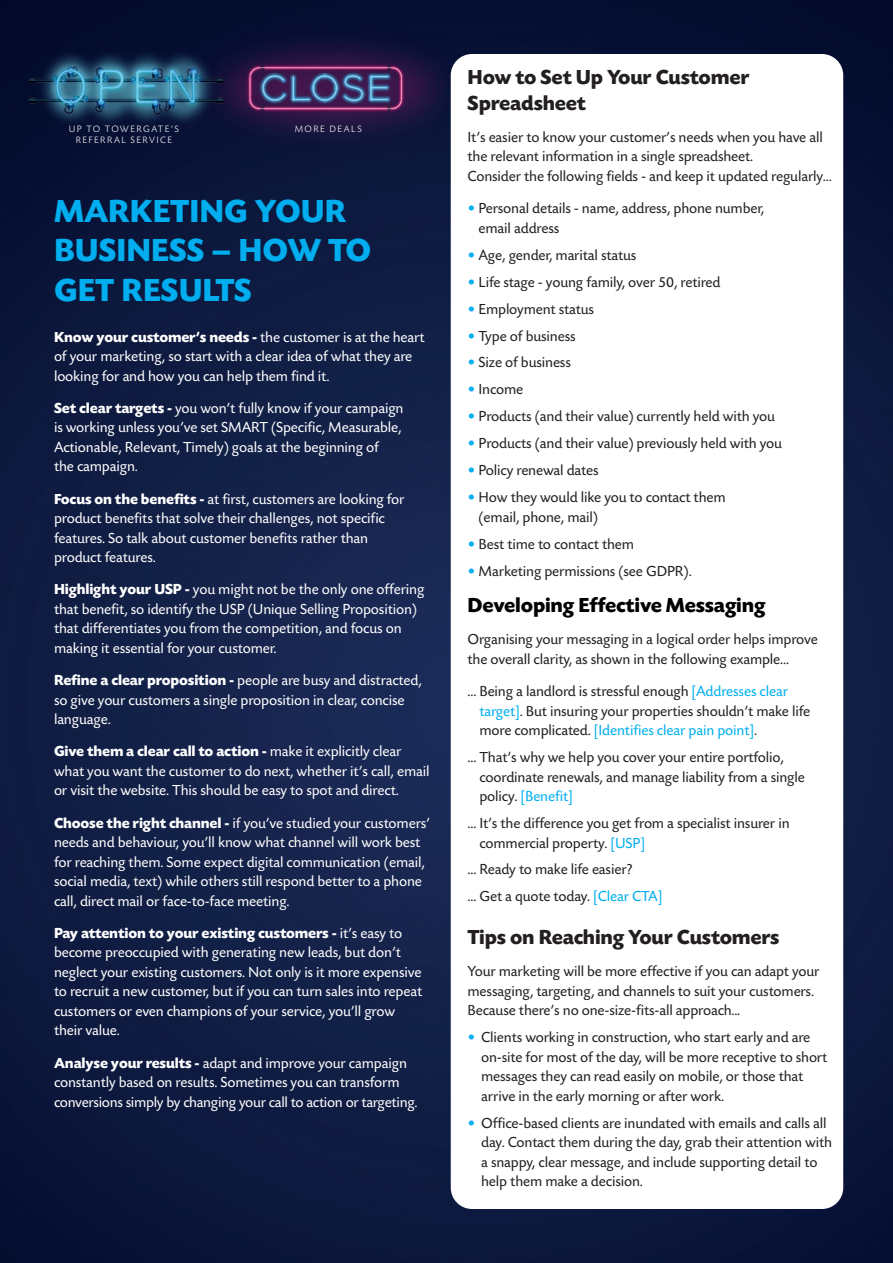
<style>
.page{position:relative;width:893px;height:1263px;background:#fff}
.page>*{position:absolute;margin:0;border:0;box-sizing:border-box;transform-origin:0 0}
.t1{font:700 33px/39.6px "Today SB";color:#00aeef}
.BodyCopy{font:700 21px/25.5px "Today SB";letter-spacing:-.01em;color:#231f20}
.BodyCopy-2{font:700 21px "Today SB";letter-spacing:-.01em;color:#000}
.BodyCopy-3{font:15px/19.5px "Today SB";letter-spacing:-.01em;color:#fff}
.BodyCopy-4{font:15px/19.5px "Today SB";letter-spacing:-.01em;color:#231f20}
.t2{font:300 9.6px "Today SB";letter-spacing:.145em;color:#fff}
.s1{font-weight:700}
.s2{color:#00aeef}
</style>
<div class="page">
<img style="left:0;top:0;width:893px;height:1263px">
<div style="left:451px;top:54px;width:392px;height:1155px;background:#fff;border-radius:21px"></div>
<img style="left:196px;top:0;width:250px;height:154px">
<img style="left:0;top:10px;width:254px;height:156px">
<p class="t2" style="left:69px;top:124px;width:112px">UP TO TOWERGATE’S</p>
<p class="t2" style="left:295px;top:124px;width:69px">MORE DEALS</p>
<p class="t2" style="left:76px;top:135px;width:98px">REFERRAL SERVICE</p>
<p class="t1" style="left:54px;top:192px;width:319px">MARKETING YOUR<br>BUSINESS – HOW TO<br>GET RESULTS</p>
<p class="BodyCopy-3" style="left:54px;top:327px;width:372px"><span class="s1">Know your customer’s needs -</span> the customer is at the heart of your marketing, so start with a clear idea of what they are looking for and how you can help them find it.</p>
<p class="BodyCopy-3" style="left:54px;top:399px;width:351px"><span class="s1">Set clear targets -</span> you won’t fully know if your campaign is working unless you’ve set SMART (Specific, Measurable, Actionable, Relevant, Timely) goals at the beginning of<br>the campaign.</p>
<p class="BodyCopy-3" style="left:54px;top:489px;width:352px"><span class="s1">Focus on the benefits -</span> at first, customers are looking for product benefits that solve their challenges, not specific features. So talk about customer benefits rather than product features.</p>
<p class="BodyCopy-3" style="left:54px;top:580px;width:372px"><span class="s1">Highlight your USP -</span> you might not be the only one offering that benefit, so identify the USP (Unique Selling Proposition) that differentiates you from the competition, and focus on making it essential for your customer.</p>
<p class="BodyCopy-3" style="left:54px;top:671px;width:369px"><span class="s1">Refine a clear proposition -</span> people are busy and distracted, so give your customers a single proposition in clear, concise language.</p>
<p class="BodyCopy-3" style="left:54px;top:742px;width:377px"><span class="s1">Give them a clear call to action -</span> make it explicitly clear what you want the customer to do next, whether it’s call, email or visit the website. This should be easy to spot and direct.</p>
<p class="BodyCopy-3" style="left:54px;top:813px;width:377px"><span class="s1">Choose the right channel -</span> if you’ve studied your customers’ needs and behaviour, you’ll know what channel will work best for reaching them. Some expect digital communication (email, social media, text) while others still respond better to a phone call, direct mail or face-to-face meeting.</p>
<p class="BodyCopy-3" style="left:54px;top:924px;width:370px"><span class="s1">Pay attention to your existing customers -</span> it’s easy to become preoccupied with generating new leads, but don’t neglect your existing customers. Not only is it more expensive to recruit a new customer, but if you can turn sales into repeat customers or even champions of your service, you’ll grow their value.</p>
<p class="BodyCopy-3" style="left:54px;top:1053px;width:365px"><span class="s1">Analyse your results -</span> adapt and improve your campaign constantly based on results. Sometimes you can transform conversions simply by changing your call to action or targeting.</p>
<p class="BodyCopy" style="left:468px;top:65px;width:283px">How to Set Up Your Customer<br>Spreadsheet</p>
<p class="BodyCopy-4" style="left:468px;top:128px;width:366px">It’s easier to know your customer’s needs when you have all the relevant information in a single spreadsheet.<br>Consider the following fields - and keep it updated regularly...</p>
<p class="BodyCopy-4" style="left:479px;top:199px;width:287px;text-indent:-11px"><span class="s2">•</span> Personal details - name, address, phone number, email address</p>
<p class="BodyCopy-4" style="left:468px;top:246px;width:170px"><span class="s2">•</span> Age, gender, marital status</p>
<p class="BodyCopy-4" style="left:468px;top:272px;width:254px"><span class="s2">•</span> Life stage - young family, over 50, retired</p>
<p class="BodyCopy-4" style="left:468px;top:299px;width:128px"><span class="s2">•</span> Employment status</p>
<p class="BodyCopy-4" style="left:468px;top:326px;width:110px"><span class="s2">•</span> Type of business</p>
<p class="BodyCopy-4" style="left:468px;top:353px;width:105px"><span class="s2">•</span> Size of business</p>
<p class="BodyCopy-4" style="left:468px;top:380px;width:57px"><span class="s2">•</span> Income</p>
<p class="BodyCopy-4" style="left:468px;top:407px;width:309px"><span class="s2">•</span> Products (and their value) currently held with you</p>
<p class="BodyCopy-4" style="left:468px;top:434px;width:316px"><span class="s2">•</span> Products (and their value) previously held with you</p>
<p class="BodyCopy-4" style="left:468px;top:461px;width:133px"><span class="s2">•</span> Policy renewal dates</p>
<p class="BodyCopy-4" style="left:479px;top:488px;width:249px;text-indent:-11px"><span class="s2">•</span> How they would like you to contact them (email, phone, mail)</p>
<p class="BodyCopy-4" style="left:468px;top:534px;width:168px"><span class="s2">•</span> Best time to contact them</p>
<p class="BodyCopy-4" style="left:468px;top:561px;width:226px"><span class="s2">•</span> Marketing permissions (see GDPR).</p>
<p class="BodyCopy-2" style="left:468px;top:594px;width:299px">Developing Effective Messaging</p>
<p class="BodyCopy-4" style="left:468px;top:630px;width:352px">Organising your messaging in a logical order helps improve the overall clarity, as shown in the following example...</p>
<p class="BodyCopy-4" style="left:479px;top:682px;width:332px;text-indent:-12px">... Being a landlord is stressful enough <span class="s2">[Addresses clear target]</span>. But insuring your properties shouldn’t make life more complicated. <span class="s2">[Identifies clear pain point]</span>.</p>
<p class="BodyCopy-4" style="left:479px;top:748px;width:327px;text-indent:-12px">... That’s why we help you cover your entire portfolio, coordinate renewals, and manage liability from a single policy. <span class="s2">[Benefit]</span></p>
<p class="BodyCopy-4" style="left:479px;top:814px;width:312px;text-indent:-12px">... It’s the difference you get from a specialist insurer in commercial property. <span class="s2">[USP]</span></p>
<p class="BodyCopy-4" style="left:468px;top:860px;width:167px">... Ready to make life easier?</p>
<p class="BodyCopy-4" style="left:468px;top:887px;width:197px">... Get a quote today. <span class="s2">[Clear CTA]</span></p>
<p class="BodyCopy" style="left:468px;top:925px;width:313px">Tips on Reaching Your Customers</p>
<p class="BodyCopy-4" style="left:468px;top:962px;width:354px">Your marketing will be more effective if you can adapt your messaging, targeting, and channels to suit your customers.<br>Because there’s no one-size-fits-all approach...</p>
<p class="BodyCopy-4" style="left:481px;top:1028px;width:348px;text-indent:-14px"><span class="s2">•</span> Clients working in construction, who start early and are on-site for most of the day, will be more receptive to short messages they can read easily on mobile, or those that arrive in the early morning or after work.</p>
<p class="BodyCopy-4" style="left:481px;top:1113px;width:352px;text-indent:-14px"><span class="s2">•</span> Office-based clients are inundated with emails and calls all day. Contact them during the day, grab their attention with a snappy, clear message, and include supporting detail to help them make a decision.</p>
</div>
